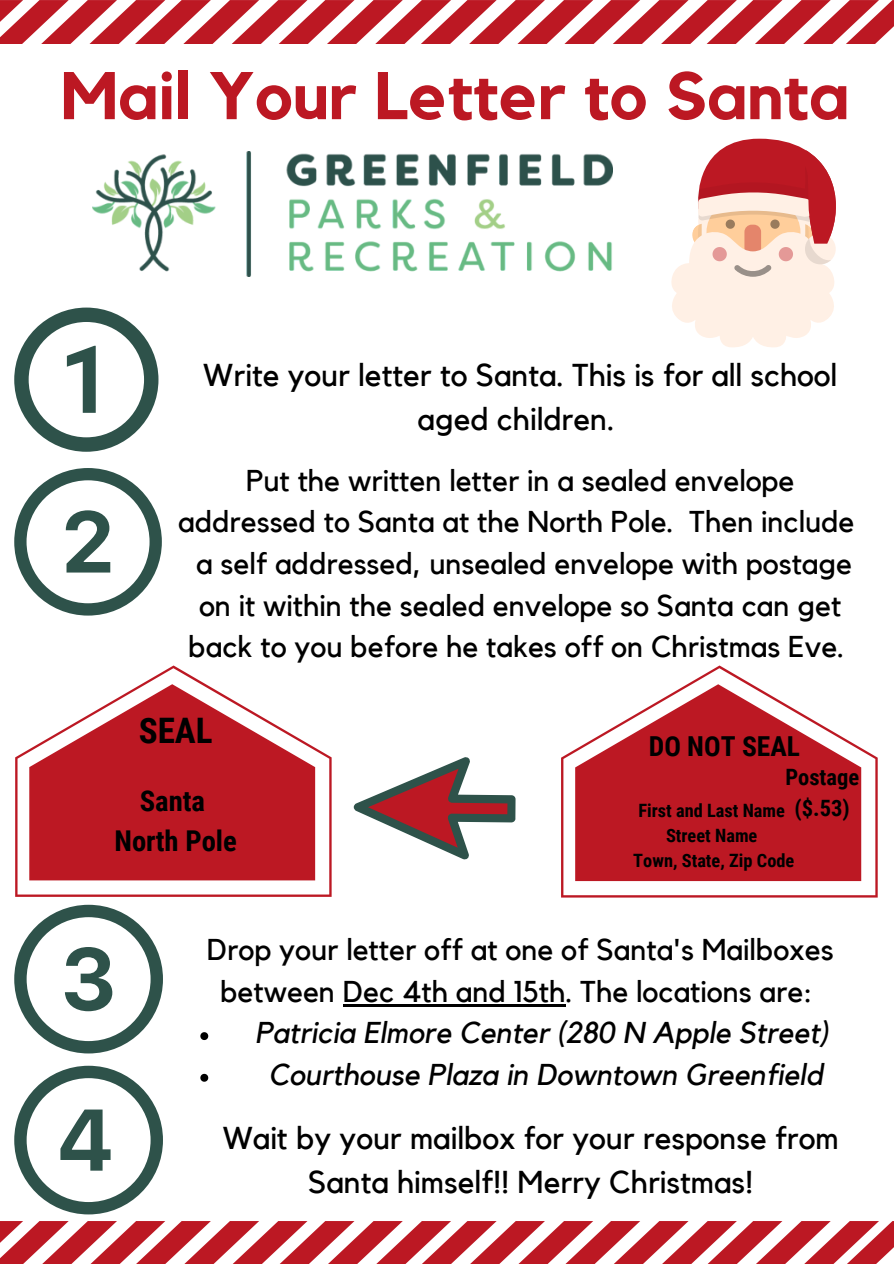
<style>
.page{position:relative;width:894px;height:1264px;background:#fff}
.page>*{position:absolute;margin:0;border:0;box-sizing:border-box;transform-origin:0 0}
.t1{font:700 66.45px "Kollektif";color:#bc1823}
.t2{font:700 35.1px "Roboto Condensed";color:#000}
.t3{font:31.5px/44px "Kollektif";color:#000;text-align:center}
.t4{font:30px/41.7px "Kollektif";color:#000;text-align:center}
.t5{font:italic 30px "Kollektif";color:#000}
.t6{font:700 28.65px "Roboto Condensed";color:#000}
.t7{font:700 27.45px "Roboto Condensed";color:#000}
.t8{font:700 22.5px/30.8px "Roboto Condensed";color:#000;text-align:center}
.t9{font:700 18.3px "Roboto Condensed";color:#000}
</style>
<div class="page">
<svg style="left:671px;top:139px;width:164px;height:209px"></svg>
<svg style="left:0;top:0;width:893px;height:44px"></svg>
<svg style="left:0;top:1221px;width:893px;height:42px"></svg>
<img style="left:93px;top:151px;width:519px;height:125px">
<svg style="left:14px;top:307px;width:144px;height:145px"></svg>
<svg style="left:14px;top:468px;width:148px;height:147px"></svg>
<svg style="left:14px;top:904px;width:149px;height:149px"></svg>
<svg style="left:14px;top:1065px;width:149px;height:149px"></svg>
<svg style="left:561px;top:665px;width:316px;height:232px;fill:#bc1823"></svg>
<svg style="left:15px;top:665px;width:316px;height:231px;fill:#bc1823"></svg>
<svg style="left:353px;top:757px;width:163px;height:103px"></svg>
<svg style="left:200px;top:1032px;width:8px;height:8px"></svg>
<svg style="left:200px;top:1073px;width:8px;height:8px"></svg>
<hr style="left:343px;top:1004px;width:222px;height:2px;background:#000">
<p class="t1" style="left:61px;top:65px;width:789px">Mail Your Letter to Santa</p>
<p class="t3" style="left:203px;top:354px;width:635px">Write your letter to Santa. This is for all school aged children.</p>
<p class="t4" style="left:178px;top:460px;width:677px">Put the written letter in a sealed envelope addressed to Santa at the North Pole. Then include a self addressed, unsealed envelope with postage on it within the sealed envelope so Santa can get back to you before he takes off on Christmas Eve.</p>
<p class="t2" style="left:139px;top:710px;width:75px">SEAL</p>
<p class="t6" style="left:140px;top:784px;width:67px">Santa</p>
<p class="t6" style="left:114px;top:824px;width:124px">North Pole</p>
<p class="t7" style="left:648px;top:730px;width:153px">DO NOT SEAL</p>
<p class="t8" style="left:785px;top:761px;width:75px">Postage ($.53)</p>
<p class="t9" style="left:638px;top:800px;width:148px">First and Last Name</p>
<p class="t9" style="left:665px;top:825px;width:93px">Street Name</p>
<p class="t9" style="left:633px;top:850px;width:162px">Town, State, Zip Code</p>
<p class="t4" style="left:207px;top:929px;width:628px">Drop your letter off at one of Santa's Mailboxes between Dec 4th and 15th. The locations are:</p>
<p class="t5" style="left:255px;top:1019px;width:575px">Patricia Elmore Center (280 N Apple Street)</p>
<p class="t5" style="left:268px;top:1060px;width:556px">Courthouse Plaza in Downtown Greenfield</p>
<p class="t3" style="left:223px;top:1117px;width:617px">Wait by your mailbox for your response from<br>Santa himself!! Merry Christmas!</p>
</div>
